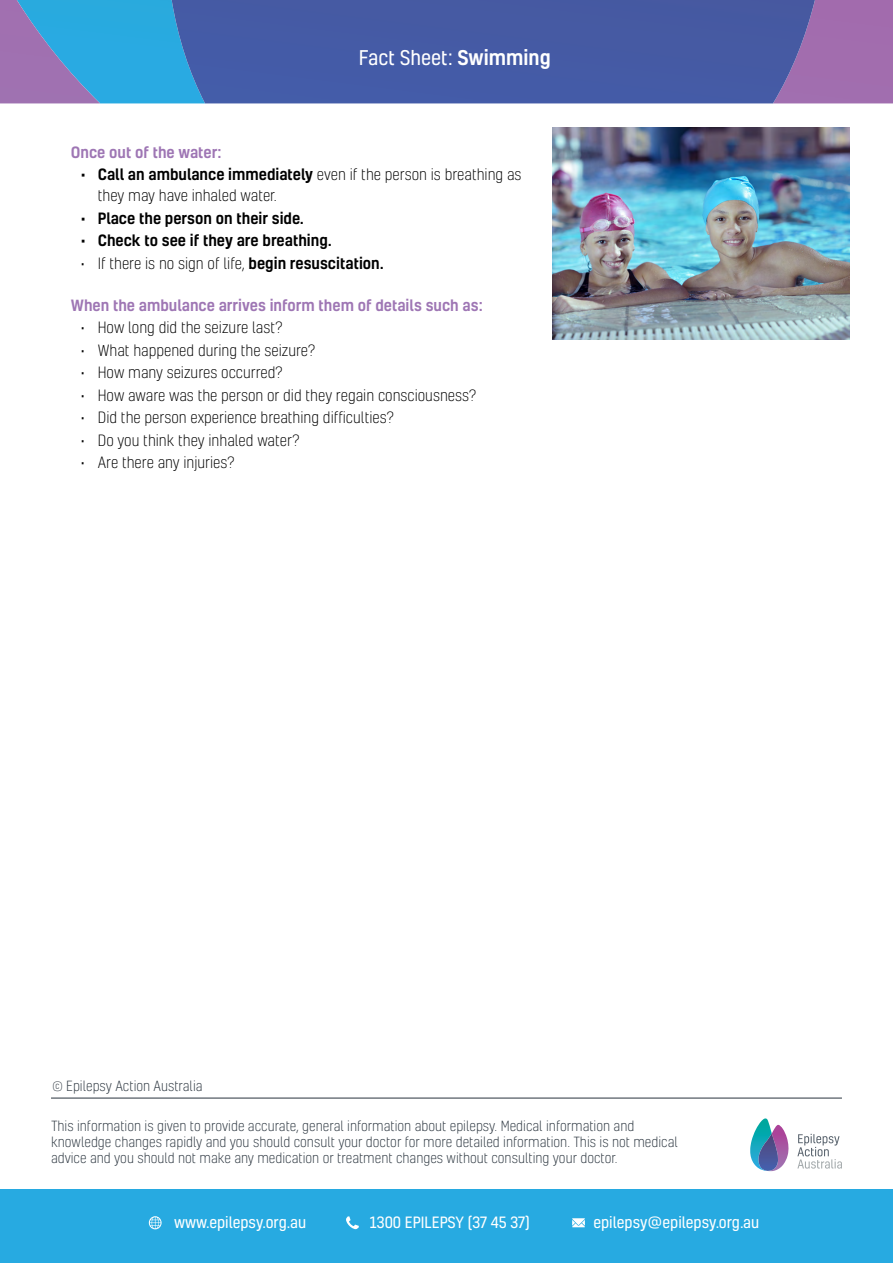
<style>
.page{position:relative;width:893px;height:1263px;background:#fff}
.page>*{position:absolute;margin:0;border:0;box-sizing:border-box;transform-origin:0 0}
.t1{font:19.5px "Kelson";color:#fff}
.t2{font:300 15px/21px "Kelson";color:#000}
.t3{font:15px "Kelson";color:#fff}
.t4{font:500 15px "Kelson";color:#9e76b4}
.t5{font:500 15px "Kelson";color:#000}
.t6{font:300 13.5px/16.2px "Kelson";color:#29333d}
.s1{font-weight:500}
</style>
<div class="page">
<div style="left:0;top:1190px;width:893px;height:73px;background:#27aae1"></div>
<div style="left:815px;top:0;width:78px;height:103px;background:#a26dae"></div>
<div style="left:412px;top:0;width:403px;height:103px;background:#455aa4"></div>
<img style="left:0;top:0;width:412px;height:103px">
<svg style="left:148px;top:1216px;width:14px;height:13px"></svg>
<svg style="left:572px;top:1218px;width:13px;height:9px"></svg>
<svg style="left:346px;top:1216px;width:13px;height:13px"></svg>
<hr style="left:51px;top:1098px;width:791px;height:1px;background:#29333d">
<svg style="left:750px;top:1118px;width:39px;height:51px"></svg>
<img style="left:758px;top:1133px;width:21px;height:38px">
<svg style="left:797px;top:1134px;width:45px;height:35px"></svg>
<img style="left:553px;top:128px;width:296px;height:212px">
<h1 class="t1" style="left:359px;top:44px;width:193px">Fact Sheet: <span class="s1">Swimming</span></h1>
<p class="t4" style="left:71px;top:142px;width:152px">Once out of the water:</p>
<p class="t2" style="left:98px;top:164px;width:425px;text-indent:-17px"><span class="s1">• Call an ambulance immediately</span> even if the person is breathing as they may have inhaled water.</p>
<p class="t5" style="left:81px;top:208px;width:225px">• Place the person on their side.</p>
<p class="t5" style="left:81px;top:230px;width:253px">• Check to see if they are breathing.</p>
<p class="t2" style="left:81px;top:252px;width:305px">• If there is no sign of life, <span class="s1">begin resuscitation.</span></p>
<p class="t4" style="left:71px;top:295px;width:414px">When the ambulance arrives inform them of details such as:</p>
<p class="t2" style="left:81px;top:317px;width:203px">• How long did the seizure last?</p>
<p class="t2" style="left:81px;top:339px;width:236px">• What happened during the seizure?</p>
<p class="t2" style="left:81px;top:362px;width:203px">• How many seizures occurred?</p>
<p class="t2" style="left:81px;top:384px;width:397px">• How aware was the person or did they regain consciousness?</p>
<p class="t2" style="left:81px;top:407px;width:315px">• Did the person experience breathing difficulties?</p>
<p class="t2" style="left:81px;top:429px;width:220px">• Do you think they inhaled water?</p>
<p class="t2" style="left:81px;top:452px;width:155px">• Are there any injuries?</p>
<p class="t6" style="left:52px;top:1077px;width:152px">© Epilepsy Action Australia</p>
<p class="t6" style="left:51px;top:1118px;width:628px">This information is given to provide accurate, general information about epilepsy. Medical information and knowledge changes rapidly and you should consult your doctor for more detailed information. This is not medical advice and you should not make any medication or treatment changes without consulting your doctor.</p>
<p class="t3" style="left:167px;top:1205px;width:134px">www.epilepsy.org.au</p>
<p class="t3" style="left:362px;top:1205px;width:161px">1300 EPILEPSY (37 45 37)</p>
<p class="t3" style="left:586px;top:1205px;width:167px">epilepsy@epilepsy.org.au</p>
<p class="t3" style="left:174px;top:1212px;width:134px">www.epilepsy.org.au</p>
<p class="t3" style="left:370px;top:1212px;width:161px">1300 EPILEPSY (37 45 37)</p>
<p class="t3" style="left:593px;top:1212px;width:167px">epilepsy@epilepsy.org.au</p>
</div>
